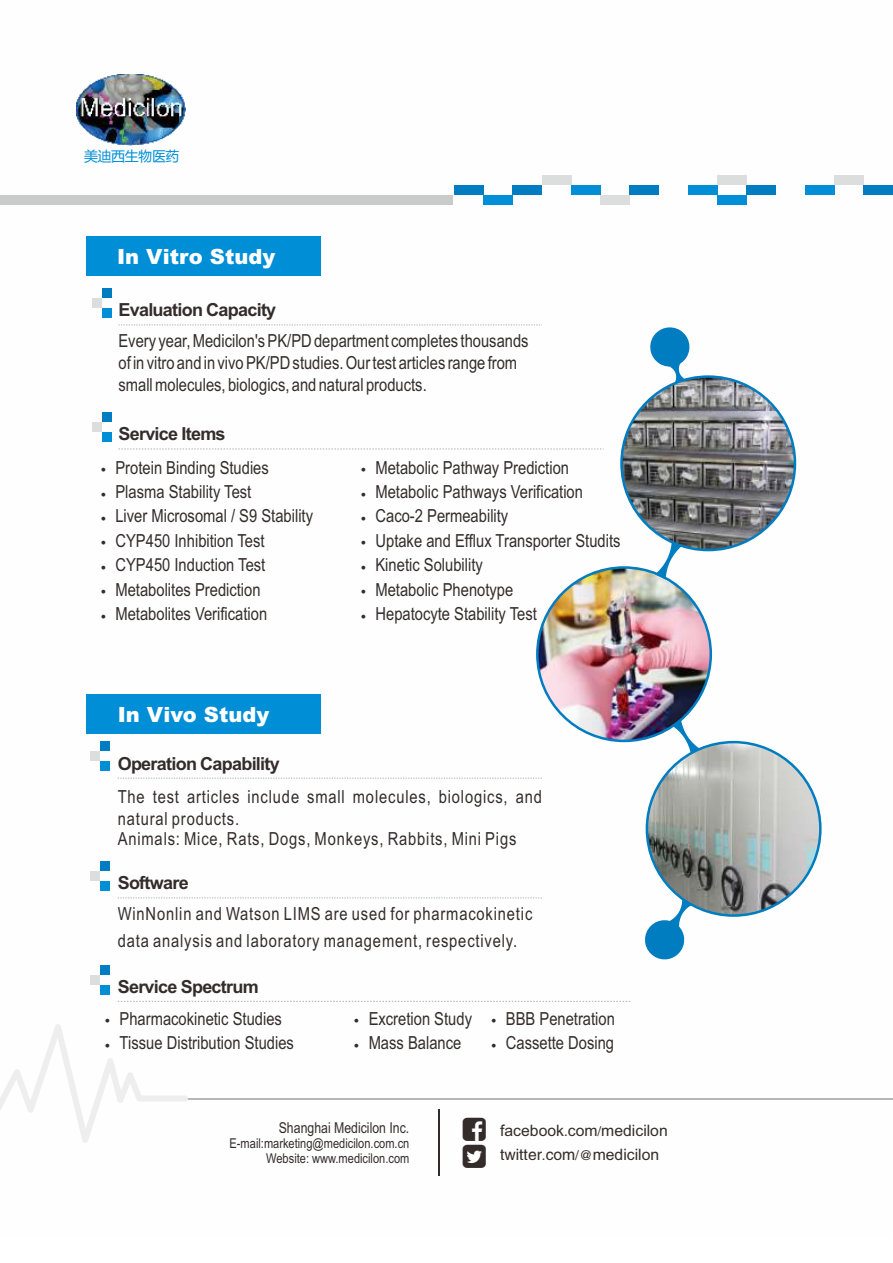
<style>
.page{position:relative;width:893px;height:1263px;background:#fff}
.page>*{position:absolute;margin:0;border:0;box-sizing:border-box;transform-origin:0 0}
.t1{font:900 21px "Arial";color:#fefefe}
.t2{font:18px/21.9px "Arial Narrow";color:#332c2b}
.t3{font:18px/21.1px "Arial Narrow";letter-spacing:.045em;color:#332c2b}
.t4{font:700 18px "Arial";letter-spacing:-.04em;color:#332c2b}
.t5{font:15.75px "Arial";color:#332c2b}
.t6{font:15.75px "FZHTJW GB1 0";color:#332c2b}
.t7{font:15px "Arial Narrow";color:#332c2b}
.t8{font:13.8px "Microsoft Ya Hei";letter-spacing:-.015em;color:#008fd7}
.t9{font:13.5px/15.3px "Arial Narrow";color:#332c2b;text-align:right}
.s1{font-family:"FZHTJW GB1 0";font-size:13.5px}
.s2{font-size:13.5px}
.s3{font-family:"Arial"}
</style>
<div class="page">
<hr style="left:167px;top:1098px;width:725px;height:1px;background:#b6b6b7">
<svg style="left:0;top:1024px;width:188px;height:119px"></svg>
<div style="left:0;top:195px;width:453px;height:10px;background:#c9caca"></div>
<div style="left:454px;top:185px;width:29px;height:10px;background:#007cc1"></div>
<div style="left:483px;top:195px;width:30px;height:10px;background:#008fd7"></div>
<div style="left:542px;top:175px;width:29px;height:10px;background:#dcdddd"></div>
<div style="left:513px;top:185px;width:29px;height:10px;background:#007cc1"></div>
<div style="left:571px;top:185px;width:29px;height:10px;background:#008fd7"></div>
<div style="left:630px;top:185px;width:29px;height:10px;background:#007cc1"></div>
<div style="left:688px;top:185px;width:29px;height:10px;background:#008fd7"></div>
<div style="left:747px;top:185px;width:29px;height:10px;background:#007cc1"></div>
<div style="left:805px;top:185px;width:29px;height:10px;background:#008fd7"></div>
<div style="left:864px;top:185px;width:29px;height:10px;background:#007cc1"></div>
<div style="left:600px;top:195px;width:30px;height:10px;background:#dcdddd"></div>
<div style="left:717px;top:195px;width:30px;height:10px;background:#008fd7"></div>
<div style="left:717px;top:175px;width:30px;height:10px;background:#dcdddd"></div>
<div style="left:834px;top:175px;width:30px;height:10px;background:#dcdddd"></div>
<img style="left:77px;top:75px;width:109px;height:71px">
<div style="left:86px;top:694px;width:234px;height:39px;background:#008fd7"></div>
<div style="left:86px;top:236px;width:234px;height:39px;background:#008fd7"></div>
<svg style="left:118px;top:777px;width:424px;height:2px"></svg>
<div style="left:100px;top:761px;width:10px;height:10px;background:#008fd7"></div>
<div style="left:100px;top:741px;width:10px;height:10px;background:#007cc1"></div>
<div style="left:90px;top:751px;width:10px;height:10px;background:#dcdddd"></div>
<svg style="left:620px;top:375px;width:176px;height:176px"></svg>
<svg style="left:536px;top:566px;width:176px;height:176px"></svg>
<img style="left:539px;top:569px;width:170px;height:171px;border-radius:50%">
<svg style="left:646px;top:741px;width:176px;height:176px"></svg>
<svg style="left:655px;top:541px;width:27px;height:39px"></svg>
<img style="left:623px;top:378px;width:171px;height:171px;border-radius:50%">
<svg style="left:672px;top:719px;width:28px;height:36px"></svg>
<img style="left:648px;top:743px;width:171px;height:171px;border-radius:50%">
<svg style="left:650px;top:327px;width:42px;height:57px"></svg>
<svg style="left:645px;top:898px;width:48px;height:62px"></svg>
<svg style="left:118px;top:324px;width:424px;height:1px"></svg>
<div style="left:102px;top:308px;width:10px;height:10px;background:#008fd7"></div>
<div style="left:102px;top:288px;width:10px;height:10px;background:#007cc1"></div>
<div style="left:92px;top:298px;width:10px;height:10px;background:#dcdddd"></div>
<div style="left:100px;top:881px;width:10px;height:10px;background:#008fd7"></div>
<div style="left:100px;top:861px;width:10px;height:10px;background:#007cc1"></div>
<div style="left:90px;top:871px;width:10px;height:10px;background:#dcdddd"></div>
<svg style="left:118px;top:897px;width:424px;height:1px"></svg>
<svg style="left:118px;top:448px;width:486px;height:2px"></svg>
<div style="left:102px;top:432px;width:10px;height:10px;background:#008fd7"></div>
<div style="left:102px;top:412px;width:10px;height:10px;background:#007cc1"></div>
<div style="left:92px;top:422px;width:10px;height:10px;background:#dcdddd"></div>
<div style="left:100px;top:985px;width:10px;height:10px;background:#008fd7"></div>
<div style="left:100px;top:965px;width:10px;height:10px;background:#007cc1"></div>
<div style="left:90px;top:975px;width:10px;height:10px;background:#dcdddd"></div>
<svg style="left:118px;top:1001px;width:512px;height:1px"></svg>
<hr style="left:439px;top:1109px;width:1px;height:67px;background:#332c2b">
<p class="t8" style="left:84px;top:150px;width:97px">美迪西生物医药</p>
<p class="t1" style="left:117px;top:249px;width:160px">In Vitro Study</p>
<p class="t4" style="left:118px;top:303px;width:159px">Evaluation Capacity</p>
<p class="t2" style="left:118px;top:331px;width:412px">Every year, Medicilon's PK/PD department completes thousands of in vitro and in vivo PK/PD studies. Our test articles range from small molecules, biologics, and natural products.</p>
<p class="t4" style="left:118px;top:427px;width:109px">Service Items</p>
<p class="t2" style="left:101px;top:458px;width:170px"><sub>•</sub> Protein Binding Studies</p>
<p class="t2" style="left:101px;top:507px;width:214px"><sub>•</sub> Liver Microsomal / S9 Stability</p>
<p class="t2" style="left:101px;top:482px;width:152px"><sub>•</sub> Plasma Stability Test</p>
<p class="t2" style="left:101px;top:531px;width:165px"><sub>•</sub> CYP450 Inhibition Test</p>
<p class="t2" style="left:101px;top:556px;width:166px"><sub>•</sub> CYP450 Induction Test</p>
<p class="t2" style="left:101px;top:580px;width:161px"><sub>•</sub> Metabolites Prediction</p>
<p class="t2" style="left:101px;top:605px;width:168px"><sub>•</sub> Metabolites Verification</p>
<p class="t1" style="left:118px;top:707px;width:153px">In Vivo Study</p>
<p class="t2" style="left:361px;top:458px;width:210px"><sub>•</sub> Metabolic Pathway Prediction</p>
<p class="t2" style="left:361px;top:482px;width:224px"><sub>•</sub> Metabolic Pathways Verification</p>
<p class="t2" style="left:361px;top:531px;width:261px"><sub>•</sub> Uptake and Efflux Transporter Studits</p>
<p class="t2" style="left:361px;top:556px;width:124px"><sub>•</sub> Kinetic Solubility</p>
<p class="t2" style="left:361px;top:580px;width:154px"><sub>•</sub> Metabolic Phenotype</p>
<p class="t2" style="left:361px;top:507px;width:149px"><sub>•</sub> Caco-2 Permeability</p>
<p class="t2" style="left:361px;top:605px;width:178px"><sub>•</sub> Hepatocyte Stability Test</p>
<p class="t4" style="left:118px;top:756px;width:164px">Operation Capability</p>
<p class="t3" style="left:118px;top:788px;width:426px">The test articles include small molecules, biologics, and natural products.<br>Animals: Mice, Rats, Dogs, Monkeys, Rabbits, Mini Pigs</p>
<p class="t4" style="left:118px;top:876px;width:72px">Software</p>
<p class="t3" style="left:118px;top:901px;width:416px;line-height:27.3px">WinNonlin and Watson LIMS are used for pharmacokinetic data analysis and laboratory management, respectively.</p>
<p class="t4" style="left:118px;top:980px;width:142px">Service Spectrum</p>
<p class="t2" style="left:105px;top:1009px;width:179px"><sub>•</sub> Pharmacokinetic Studies</p>
<p class="t2" style="left:105px;top:1033px;width:191px"><sub>•</sub> Tissue Distribution Studies</p>
<p class="t2" style="left:354px;top:1009px;width:120px"><sub>•</sub> Excretion Study</p>
<p class="t2" style="left:354px;top:1033px;width:109px"><sub>•</sub> Mass Balance</p>
<p class="t2" style="left:491px;top:1009px;width:125px"><sub>•</sub> BBB Penetration</p>
<p class="t2" style="left:491px;top:1033px;width:124px"><sub>•</sub> Cassette Dosing</p>
<p class="t7" style="left:279px;top:1121px;width:132px">Shanghai Medicilon Inc.</p>
<p class="t9" style="left:230px;top:1137px;width:181px">E-mail:marketing@medicilon.com.cn<br>Website: www.medicilon.com</p>
<p class="t5" style="left:500px;top:1125px;width:169px">facebook<span class="s1">.</span>com<span class="s1">/</span>medicilon</p>
<p class="t6" style="left:500px;top:1146px;width:161px">twitter<span class="s2">.</span>com<span class="s2">/@</span><span class="s3">medicilon</span></p>
</div>
